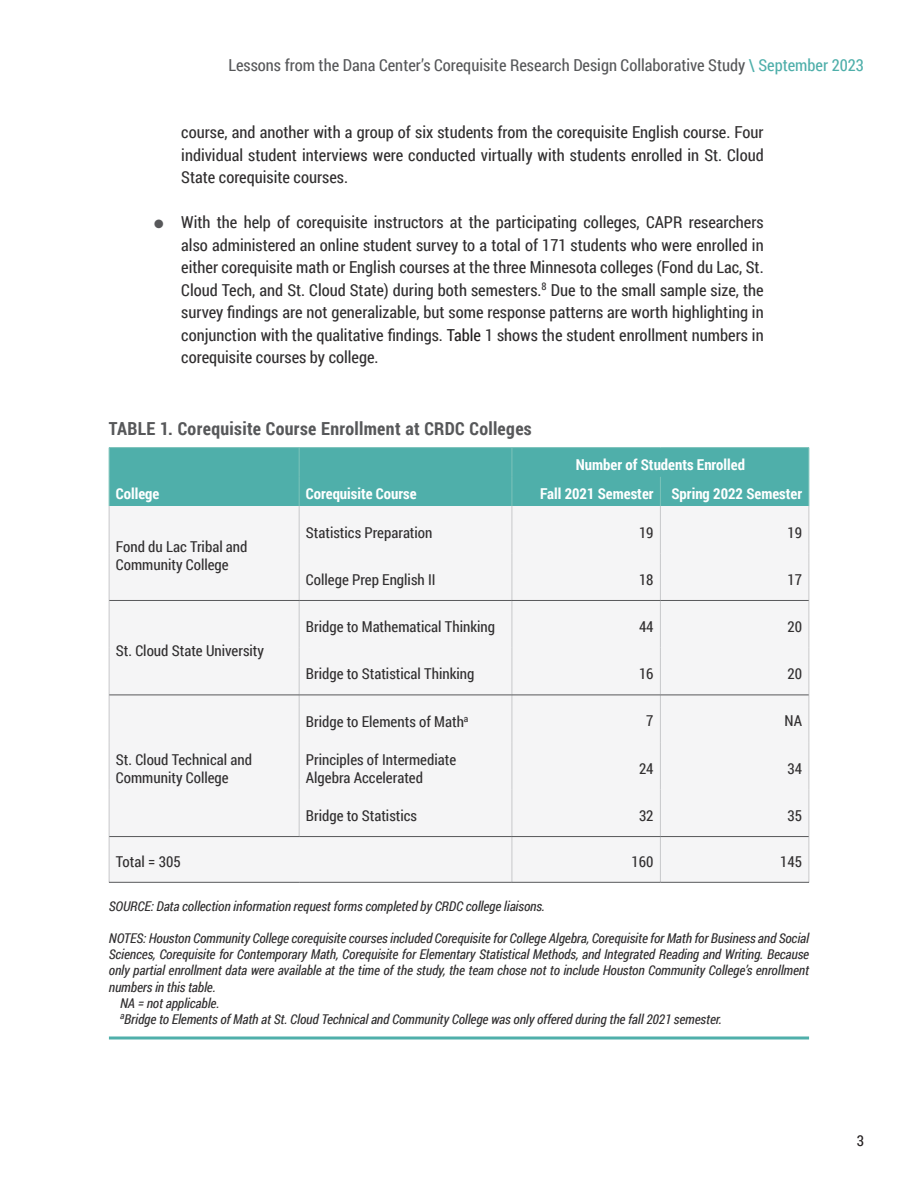
<style>
.page{position:relative;width:918px;height:1188px;background:#fff}
.page>*{position:absolute;margin:0;border:0;box-sizing:border-box;transform-origin:0 0}
.Table_Title{font:700 18px "Roboto Condensed";letter-spacing:.02em;color:#57585a}
.t1{font:16.5px/22.5px "Roboto Condensed";color:#312f30;text-align:justify}
.t2{font:16.5px "Roboto Condensed";color:#57585a}
.Table-Body{font:15px/18px "Roboto Condensed";color:#312f30}
.Table-Header1{font:700 15px "Roboto Condensed";color:#fff}
.t3{font:15px "Roboto Condensed";color:#231f20}
.Table-Sources{font:italic 13.5px/16.2px "Roboto Condensed";letter-spacing:-.01em;color:#312f30;text-align:justify}
.s1{color:#4fafaa}
.s2{color:#57585a}
.s3{color:#231f20}
</style>
<div class="page">
<div style="left:110px;top:506px;width:699px;height:376px;background:#f5f5f6"></div>
<hr style="left:512px;top:506px;width:1px;height:47px;background:#c7c8ca">
<hr style="left:660px;top:506px;width:1px;height:47px;background:#c7c8ca">
<hr style="left:512px;top:553px;width:1px;height:47px;background:#c7c8ca">
<hr style="left:660px;top:553px;width:1px;height:47px;background:#c7c8ca">
<hr style="left:299px;top:601px;width:1px;height:47px;background:#c7c8ca">
<hr style="left:512px;top:601px;width:1px;height:47px;background:#c7c8ca">
<hr style="left:660px;top:601px;width:1px;height:47px;background:#c7c8ca">
<hr style="left:299px;top:648px;width:1px;height:47px;background:#c7c8ca">
<hr style="left:512px;top:648px;width:1px;height:47px;background:#c7c8ca">
<hr style="left:660px;top:648px;width:1px;height:47px;background:#c7c8ca">
<hr style="left:299px;top:695px;width:1px;height:47px;background:#c7c8ca">
<hr style="left:512px;top:695px;width:1px;height:47px;background:#c7c8ca">
<hr style="left:660px;top:695px;width:1px;height:47px;background:#c7c8ca">
<hr style="left:299px;top:742px;width:1px;height:47px;background:#c7c8ca">
<hr style="left:512px;top:742px;width:1px;height:47px;background:#c7c8ca">
<hr style="left:660px;top:742px;width:1px;height:47px;background:#c7c8ca">
<hr style="left:299px;top:789px;width:1px;height:47px;background:#c7c8ca">
<hr style="left:512px;top:789px;width:1px;height:47px;background:#c7c8ca">
<hr style="left:660px;top:789px;width:1px;height:47px;background:#c7c8ca">
<hr style="left:512px;top:837px;width:1px;height:45px;background:#c7c8ca">
<hr style="left:660px;top:837px;width:1px;height:45px;background:#c7c8ca">
<hr style="left:809px;top:506px;width:1px;height:47px;background:#c7c8ca">
<hr style="left:809px;top:553px;width:1px;height:47px;background:#c7c8ca">
<hr style="left:109px;top:600px;width:1px;height:48px;background:#c7c8ca">
<hr style="left:809px;top:600px;width:1px;height:48px;background:#c7c8ca">
<hr style="left:109px;top:648px;width:1px;height:47px;background:#c7c8ca">
<hr style="left:809px;top:648px;width:1px;height:47px;background:#c7c8ca">
<hr style="left:109px;top:695px;width:1px;height:47px;background:#c7c8ca">
<hr style="left:809px;top:695px;width:1px;height:47px;background:#c7c8ca">
<hr style="left:109px;top:742px;width:1px;height:47px;background:#c7c8ca">
<hr style="left:809px;top:742px;width:1px;height:47px;background:#c7c8ca">
<hr style="left:109px;top:789px;width:1px;height:48px;background:#c7c8ca">
<hr style="left:809px;top:789px;width:1px;height:48px;background:#c7c8ca">
<hr style="left:109px;top:837px;width:1px;height:45px;background:#c7c8ca">
<hr style="left:809px;top:837px;width:1px;height:45px;background:#c7c8ca">
<hr style="left:109px;top:447px;width:190px;height:1px;background:#7dc3ba">
<hr style="left:299px;top:447px;width:213px;height:1px;background:#7dc3ba">
<hr style="left:512px;top:447px;width:148px;height:1px;background:#7dc3ba">
<hr style="left:660px;top:447px;width:149px;height:1px;background:#7dc3ba">
<div style="left:109px;top:448px;width:701px;height:58px;background:#4fafaa"></div>
<hr style="left:109px;top:506px;width:1px;height:47px;background:#c7c8ca">
<hr style="left:299px;top:506px;width:1px;height:47px;background:#c7c8ca">
<hr style="left:109px;top:553px;width:1px;height:47px;background:#c7c8ca">
<hr style="left:299px;top:553px;width:1px;height:47px;background:#c7c8ca">
<hr style="left:109px;top:600px;width:190px;height:1px;background:#57585a">
<hr style="left:299px;top:600px;width:213px;height:1px;background:#57585a">
<hr style="left:512px;top:600px;width:148px;height:1px;background:#57585a">
<hr style="left:660px;top:600px;width:149px;height:1px;background:#57585a">
<hr style="left:109px;top:695px;width:190px;height:1px;background:#57585a">
<hr style="left:299px;top:695px;width:213px;height:1px;background:#57585a">
<hr style="left:512px;top:695px;width:148px;height:1px;background:#57585a">
<hr style="left:660px;top:695px;width:149px;height:1px;background:#57585a">
<hr style="left:109px;top:836px;width:190px;height:1px;background:#57585a">
<hr style="left:299px;top:836px;width:213px;height:1px;background:#57585a">
<hr style="left:512px;top:836px;width:148px;height:1px;background:#57585a">
<hr style="left:660px;top:836px;width:149px;height:1px;background:#57585a">
<hr style="left:109px;top:882px;width:190px;height:1px;background:#57585a">
<hr style="left:299px;top:882px;width:213px;height:1px;background:#57585a">
<hr style="left:512px;top:882px;width:148px;height:1px;background:#57585a">
<hr style="left:660px;top:882px;width:149px;height:1px;background:#57585a">
<svg style="left:109px;top:1036px;width:700px;height:4px;background:#7ac2bf"></svg>
<p class="t2" style="left:228px;top:54px;width:637px">Lessons from the Dana Center’s Corequisite Research Design Collaborative Study <span class="s1">\ September 2023</span></p>
<p class="t1" style="left:181px;top:121px;width:584px">course, and another with a group of six students from the corequisite English course. Four individual student interviews were conducted virtually with students enrolled in St. Cloud State corequisite courses.</p>
<p class="t1" style="left:181px;top:211px;width:584px;text-indent:-27px"><span class="s2">●</span> With the help of corequisite instructors at the participating colleges, CAPR researchers also administered an online student survey to a total of 171 students who were enrolled in either corequisite math or English courses at the three Minnesota colleges (Fond du Lac, St.<br>Cloud Tech, and St. Cloud State) during both semesters.<sup>8</sup> Due to the small sample size, the survey findings are not generalizable, but some response patterns are worth highlighting in conjunction with the qualitative findings. <span class="s3">Table</span> 1 shows the student enrollment numbers in corequisite courses by college.</p>
<p class="Table_Title" style="left:109px;top:416px;width:424px">TABLE 1. Corequisite Course Enrollment at CRDC Colleges</p>
<p class="Table-Header1" style="left:576px;top:454px;width:171px">Number of Students Enrolled</p>
<p class="Table-Header1" style="left:116px;top:483px;width:45px">College</p>
<p class="Table-Header1" style="left:306px;top:483px;width:112px">Corequisite Course</p>
<p class="Table-Header1" style="left:540px;top:483px;width:115px">Fall 2021 Semester</p>
<p class="Table-Header1" style="left:672px;top:483px;width:132px">Spring 2022 Semester</p>
<p class="Table-Body" style="left:116px;top:537px;width:133px">Fond du Lac Tribal and<br>Community College</p>
<p class="Table-Body" style="left:306px;top:523px;width:128px">Statistics Preparation</p>
<p class="Table-Body" style="left:639px;top:523px;width:16px">19</p>
<p class="Table-Body" style="left:787px;top:523px;width:16px">19</p>
<p class="Table-Body" style="left:306px;top:570px;width:131px">College Prep English II</p>
<p class="Table-Body" style="left:639px;top:570px;width:16px">18</p>
<p class="Table-Body" style="left:787px;top:570px;width:16px">17</p>
<p class="Table-Body" style="left:116px;top:641px;width:150px">St. Cloud State University</p>
<p class="Table-Body" style="left:116px;top:750px;width:138px">St. Cloud Technical and<br>Community College</p>
<p class="Table-Body" style="left:306px;top:617px;width:191px">Bridge to Mathematical Thinking</p>
<p class="Table-Body" style="left:639px;top:617px;width:16px">44</p>
<p class="Table-Body" style="left:787px;top:617px;width:16px">20</p>
<p class="Table-Body" style="left:306px;top:664px;width:170px">Bridge to Statistical Thinking</p>
<p class="Table-Body" style="left:639px;top:664px;width:16px">16</p>
<p class="Table-Body" style="left:787px;top:664px;width:16px">20</p>
<p class="Table-Body" style="left:306px;top:712px;width:164px">Bridge to Elements of Math<sup>a</sup></p>
<p class="Table-Body" style="left:646px;top:712px;width:9px">7</p>
<p class="Table-Body" style="left:785px;top:712px;width:19px">NA</p>
<p class="Table-Body" style="left:306px;top:750px;width:152px">Principles of Intermediate<br>Algebra Accelerated</p>
<p class="Table-Body" style="left:639px;top:759px;width:16px">24</p>
<p class="Table-Body" style="left:787px;top:759px;width:16px">34</p>
<p class="Table-Body" style="left:306px;top:806px;width:113px">Bridge to Statistics</p>
<p class="Table-Body" style="left:639px;top:806px;width:16px">32</p>
<p class="Table-Body" style="left:787px;top:806px;width:16px">35</p>
<p class="Table-Body" style="left:116px;top:852px;width:66px">Total = 305</p>
<p class="Table-Body" style="left:632px;top:852px;width:23px">160</p>
<p class="Table-Body" style="left:780px;top:852px;width:23px">145</p>
<p class="Table-Sources" style="left:109px;top:897px;width:438px">SOURCE: Data collection information request forms completed by CRDC college liaisons.</p>
<p class="Table-Sources" style="left:109px;top:930px;width:702px">NOTES: Houston Community College corequisite courses included Corequisite for College Algebra, Corequisite for Math for Business and Social Sciences, Corequisite for Contemporary Math, Corequisite for Elementary Statistical Methods, and Integrated Reading and Writing. Because only partial enrollment data were available at the time of the study, the team chose not to include Houston Community College’s enrollment numbers in this table.</p>
<p class="Table-Sources" style="left:120px;top:995px;width:101px">NA = not applicable.</p>
<p class="Table-Sources" style="left:120px;top:1011px;width:604px"><sup>a</sup>Bridge to Elements of Math at St. Cloud Technical and Community College was only offered during the fall 2021 semester.</p>
<p class="t3" style="left:857px;top:1131px;width:9px">3</p>
</div>
